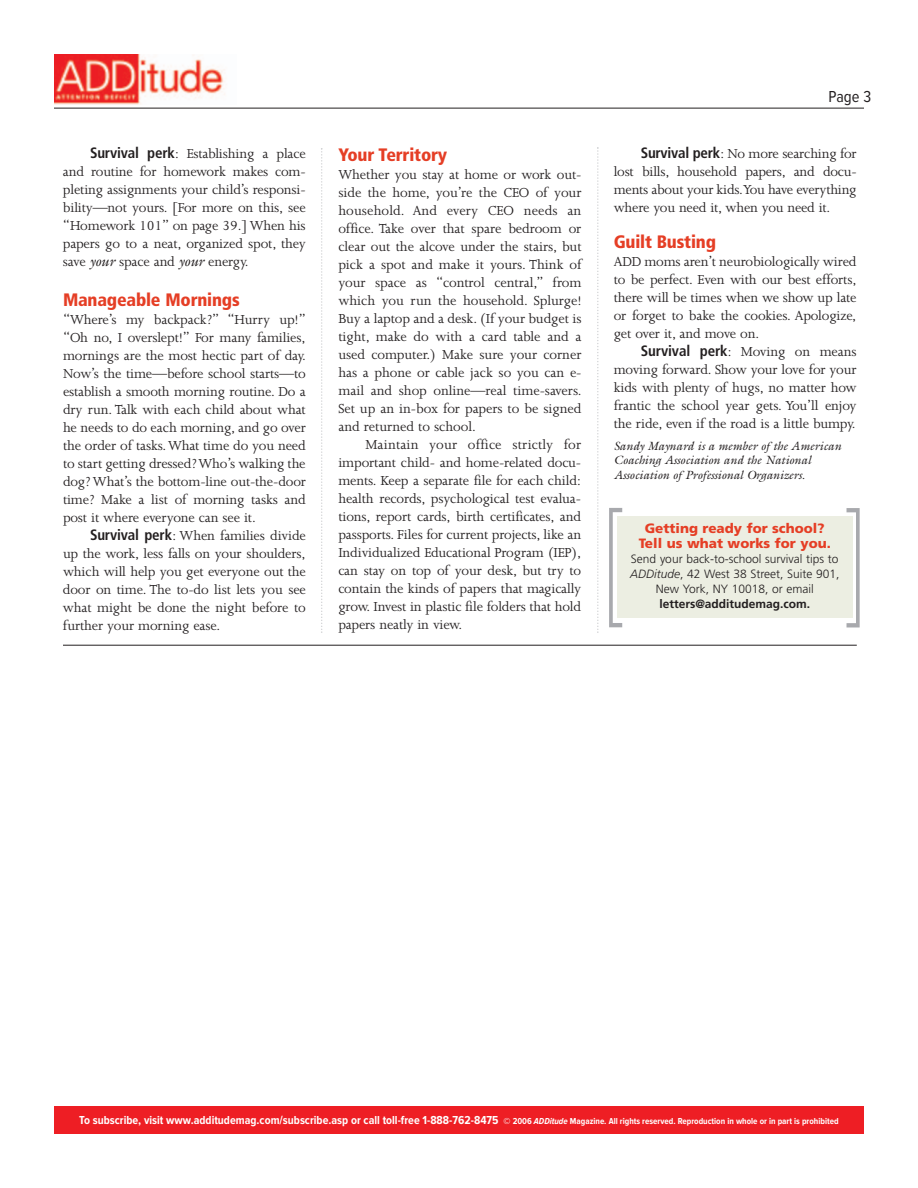
<style>
.page{position:relative;width:918px;height:1188px;background:#fff}
.page>*{position:absolute;margin:0;border:0;box-sizing:border-box;transform-origin:0 0}
.t1{font:100 130.5px "Helvetica Neue";color:#a8a9ad;scale:.73 1}
.t2{font:900 condensed 18px "Frutiger";letter-spacing:-.01em;color:#e53e25}
.t3{font:16.5px "Proxima Nova Cond";color:#231f20}
.t4{font:15px/18px "Joanna";letter-spacing:-.01em;color:#231f20;text-align:justify}
.t5{font:900 13.5px/15px "Frutiger";color:#e53e25;text-align:center}
.t6{font:700 12px "Proxima Nova Cond";color:#fff}
.t7{font:italic 12px/14.2px "Galliard";color:#231f20}
.t8{font:300 12px/15px "Frutiger";color:#231f20;text-align:center}
.t9{font:700 12px "Frutiger";color:#231f20}
.s1{font-family:"Frutiger";font-weight:700;font-stretch:condensed}
.s2{font-family:"Galliard";font-style:italic;font-size:14.25px}
.s3{font-style:italic}
.s4{font-size:9px}
.s5{font-style:italic;font-size:9px}
</style>
<div class="page">
<div style="left:54px;top:1106px;width:810px;height:28px;background:#ee1e24"></div>
<img style="left:54px;top:54px;width:171px;height:50px">
<hr style="left:54px;top:108px;width:810px;height:1px;background:#231f20">
<svg style="left:321px;top:148px;width:1px;height:485px"></svg>
<svg style="left:597px;top:147px;width:2px;height:486px"></svg>
<hr style="left:63px;top:645px;width:794px;height:1px;background:#231f20">
<div style="left:617px;top:516px;width:235px;height:102px;background:#eceee2"></div>
<p class="t4" style="left:63px;top:146px;width:244px;text-indent:27px"><span class="s1">Survival perk</span>: Establishing a place and routine for homework makes com&shy;pleting assignments your child’s responsi&shy;bility—not yours. [For more on this, see “Homework 101” on page 39.] When his papers go to a neat, organized spot, they save <span class="s2">your</span> space and <span class="s2">your</span> energy.</p>
<p class="t2" style="left:63px;top:292px;width:178px">Manageable Mornings</p>
<p class="t4" style="left:63px;top:311px;width:244px">“Where’s my backpack?” “Hurry up!” “Oh no, I overslept!” For many families, mornings are the most hectic part of day.<br>Now’s the time—before school starts—to establish a smooth morning routine. Do a dry run. Talk with each child about what he needs to do each morning, and go over the order of tasks.What time do you need to start getting dressed? Who’s walking the dog? What’s the bottom-line out-the-door time? Make a list of morning tasks and post it where everyone can see it.</p>
<p class="t4" style="left:63px;top:527px;width:245px;text-indent:27px"><span class="s1">Survival perk</span>: When families divide up the work, less falls on your shoulders, which will help you get everyone out the door on time. The to-do list lets you see what might be done the night before to further your morning ease.</p>
<p class="t2" style="left:338px;top:147px;width:110px">Your Territory</p>
<p class="t4" style="left:338px;top:166px;width:245px">Whether you stay at home or work out&shy;side the home, you’re the CEO of your household. And every CEO needs an office. Take over that spare bedroom or clear out the alcove under the stairs, but pick a spot and make it yours. Think of your space as “control central,” from which you run the household. Splurge!<br>Buy a laptop and a desk. (If your budget is tight, make do with a card table and a used computer.) Make sure your corner has a phone or cable jack so you can e&shy;mail and shop online—real time-savers.<br>Set up an in-box for papers to be signed and returned to school.</p>
<p class="t4" style="left:338px;top:436px;width:245px;text-indent:27px">Maintain your office strictly for important child- and home-related docu&shy;ments. Keep a separate file for each child: health records, psychological test evalua&shy;tions, report cards, birth certificates, and passports. Files for current projects, like an Individualized Educational Program (IEP), can stay on top of your desk, but try to contain the kinds of papers that magically grow. Invest in plastic file folders that hold papers neatly in view.</p>
<p class="t3" style="left:829px;top:91px;width:44px">Page 3</p>
<p class="t4" style="left:614px;top:146px;width:244px;text-indent:27px"><span class="s1">Survival perk</span>: No more searching for lost bills, household papers, and docu&shy;ments about your kids.You have everything where you need it, when you need it.</p>
<p class="t2" style="left:614px;top:235px;width:104px">Guilt Busting</p>
<p class="t4" style="left:614px;top:254px;width:244px">ADD moms aren’t neurobiologically wired to be perfect. Even with our best efforts, there will be times when we show up late or forget to bake the cookies. Apologize, get over it, and move on.</p>
<p class="t4" style="left:614px;top:344px;width:244px;text-indent:27px"><span class="s1">Survival perk</span>: Moving on means moving forward. Show your love for your kids with plenty of hugs, no matter how frantic the school year gets. You’ll enjoy the ride, even if the road is a little bumpy.</p>
<p class="t7" style="left:614px;top:439px;width:229px">Sandy Maynard is a member of the American<br>Coaching Association and the National<br>Association of Professional Organizers.</p>
<h1 class="t1" style="left:600px;top:510px;width:33px">[</h1>
<h1 class="t1" style="left:846px;top:510px;width:33px">]</h1>
<p class="t5" style="left:639px;top:522px;width:194px">Getting ready for school?<br>Tell us what works for you.</p>
<p class="t8" style="left:630px;top:552px;width:211px">Send your back-to-school survival tips to<br><span class="s3">ADDitude</span>, 42 West 38 Street, Suite 901,<br>New York, NY 10018, or email</p>
<p class="t9" style="left:659px;top:599px;width:152px">letters@additudemag.com.</p>
<p class="t6" style="left:79px;top:1116px;width:761px">To subscribe, visit www.additudemag.com/subscribe.asp or call toll-free 1-888-762-8475 <span class="s4">© 2006</span> <span class="s5">ADDitude</span> <span class="s4">Magazine. All rights reserved. Reproduction in whole or in part is prohibited</span></p>
</div>
